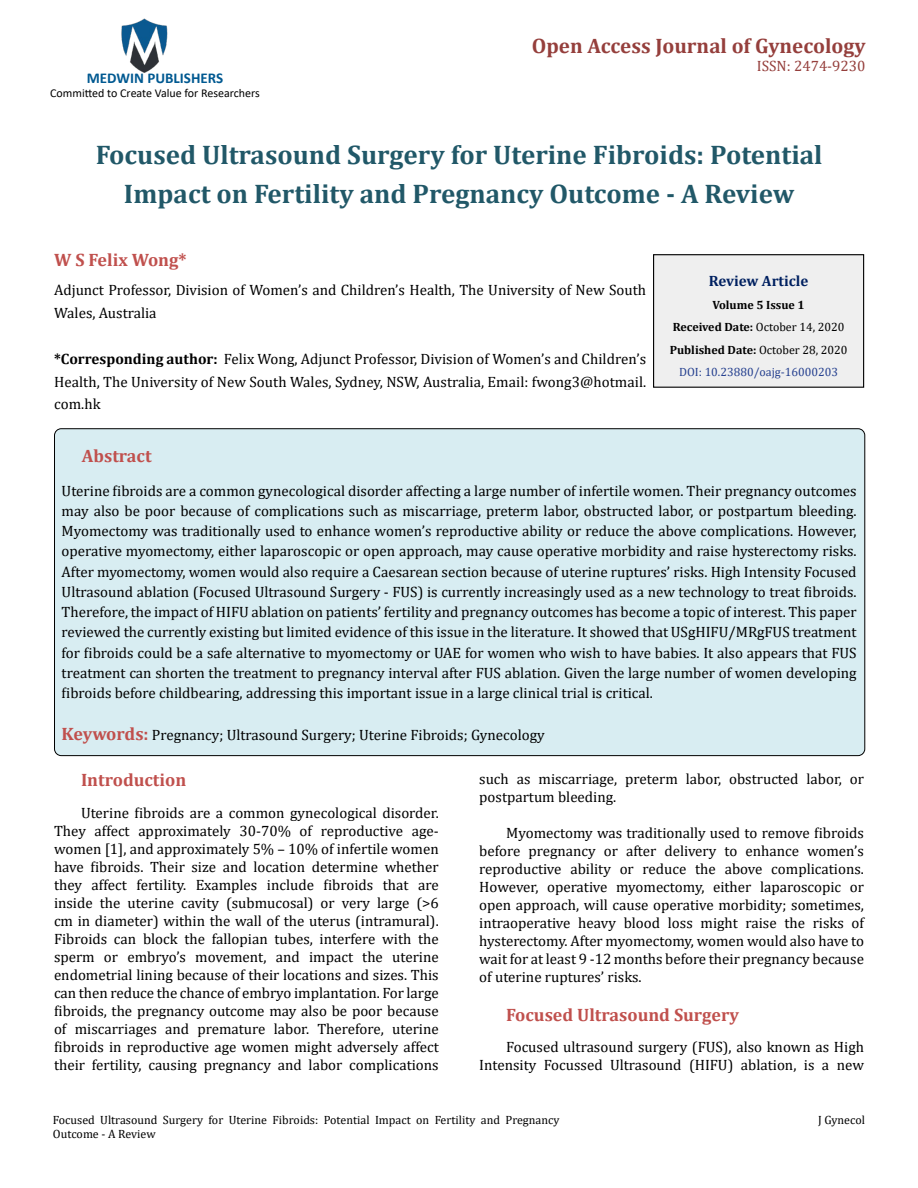
<style>
.page{position:relative;width:918px;height:1188px;background:#fff}
.page>*{position:absolute;margin:0;border:0;box-sizing:border-box;transform-origin:0 0}
.t1{font:700 27px/39px "Cambria";color:#215868;text-align:center}
.t2{font:700 21px "Cambria";color:#953f3c}
.t3{font:700 18px "Cambria";color:#c0504d}
.t4{font:15px/18px "Cambria";color:#000;text-align:justify}
.t5{font:700 15px "Calibri";color:#005991}
.t6{font:15px "Cambria";color:#953f3c}
.t7{font:700 15px "Cambria";color:#002060}
.t8{font:12px/14.4px "Cambria";color:#000}
.t9{font:700 12px/22.5px "Cambria";color:#000;text-align:center}
.t10{font:12px "Calibri";color:#000}
.s1{font-weight:700}
.s2{font-weight:400}
.s3{font-weight:400;color:#25408f}
.s4{font-weight:700;font-size:18px;color:#c0504d}
</style>
<div class="page">
<img style="left:121px;top:18px;width:47px;height:55px">
<div style="left:654px;top:255px;width:210px;height:132px;background:#efefef"></div>
<div style="left:653px;top:254px;width:211px;height:134px;border:1px solid #000"></div>
<div style="left:55px;top:429px;width:810px;height:327px;background:#d8edf2;border-radius:7px"></div>
<p class="t5" style="left:87px;top:67px;width:138px">MEDWIN PUBLISHERS</p>
<p class="t10" style="left:50px;top:85px;width:211px">Committed to Create Value for Researchers</p>
<h2 class="t2" style="left:532px;top:31px;width:335px">Open Access Journal of Gynecology</h2>
<p class="t6" style="left:757px;top:57px;width:110px">ISSN: 2474-9230</p>
<h1 class="t1" style="left:96px;top:135px;width:728px">Focused Ultrasound Surgery for Uterine Fibroids: Potential<br>Impact on Fertility and Pregnancy Outcome - A Review</h1>
<p class="t3" style="left:54px;top:247px;width:134px">W S Felix Wong*</p>
<p class="t4" style="left:54px;top:279px;width:594px;line-height:22.5px">Adjunct Professor, Division of Women’s and Children’s Health, The University of New South<br>Wales, Australia</p>
<p class="t4" style="left:54px;top:348px;width:594px;line-height:22.5px"><span class="s1">*Corresponding author:</span> Felix Wong, Adjunct Professor, Division of Women’s and Children’s Health, The University of New South Wales, Sydney, NSW, Australia, Email: fwong3@hotmail. com.hk</p>
<p class="t7" style="left:709px;top:271px;width:101px">Review Article</p>
<p class="t9" style="left:670px;top:293px;width:179px">Volume 5 Issue 1<br>Received Date: <span class="s2">October 14, 2020<br></span>Published Date: <span class="s2">October 28, 2020<br></span><span class="s3">DOI: 10.23880/oajg-16000203</span></p>
<p class="t3" style="left:82px;top:443px;width:71px">Abstract</p>
<p class="t4" style="left:62px;top:480px;width:797px;line-height:20.2px">Uterine fibroids are a common gynecological disorder affecting a large number of infertile women. Their pregnancy outcomes may also be poor because of complications such as miscarriage, preterm labor, obstructed labor, or postpartum bleeding.<br>Myomectomy was traditionally used to enhance women’s reproductive ability or reduce the above complications. However, operative myomectomy, either laparoscopic or open approach, may cause operative morbidity and raise hysterectomy risks.<br>After myomectomy, women would also require a Caesarean section because of uterine ruptures’ risks. High Intensity Focused Ultrasound ablation (Focused Ultrasound Surgery - FUS) is currently increasingly used as a new technology to treat fibroids.<br>Therefore, the impact of HIFU ablation on patients’ fertility and pregnancy outcomes has become a topic of interest. This paper reviewed the currently existing but limited evidence of this issue in the literature. It showed that USgHIFU/MRgFUS treatment for fibroids could be a safe alternative to myomectomy or UAE for women who wish to have babies. It also appears that FUS treatment can shorten the treatment to pregnancy interval after FUS ablation. Given the large number of women developing fibroids before childbearing, addressing this important issue in a large clinical trial is critical.</p>
<p class="t4" style="left:62px;top:726px;width:485px"><span class="s4">Keywords:</span> Pregnancy; Ultrasound Surgery; Uterine Fibroids; Gynecology</p>
<p class="t3" style="left:81px;top:767px;width:107px">Introduction</p>
<p class="t4" style="left:54px;top:804px;width:386px;text-indent:27px">Uterine fibroids are a common gynecological disorder.<br>They affect approximately 30-70% of reproductive age&shy;women [1], and approximately 5% – 10% of infertile women have fibroids. Their size and location determine whether they affect fertility. Examples include fibroids that are inside the uterine cavity (submucosal) or very large (&gt;6 cm in diameter) within the wall of the uterus (intramural).<br>Fibroids can block the fallopian tubes, interfere with the sperm or embryo’s movement, and impact the uterine endometrial lining because of their locations and sizes. This can then reduce the chance of embryo implantation. For large fibroids, the pregnancy outcome may also be poor because of miscarriages and premature labor. Therefore, uterine fibroids in reproductive age women might adversely affect their fertility, causing pregnancy and labor complications</p>
<p class="t4" style="left:479px;top:770px;width:386px">such as miscarriage, preterm labor, obstructed labor, or postpartum bleeding.</p>
<p class="t4" style="left:479px;top:824px;width:386px;text-indent:27px">Myomectomy was traditionally used to remove fibroids before pregnancy or after delivery to enhance women’s reproductive ability or reduce the above complications.<br>However, operative myomectomy, either laparoscopic or open approach, will cause operative morbidity; sometimes, intraoperative heavy blood loss might raise the risks of hysterectomy. After myomectomy, women would also have to wait for at least 9 -12 months before their pregnancy because of uterine ruptures’ risks.</p>
<p class="t3" style="left:506px;top:1002px;width:234px">Focused Ultrasound Surgery</p>
<p class="t4" style="left:479px;top:1038px;width:386px;text-align:right">Focused ultrasound surgery (FUS), also known as High<br>Intensity Focussed Ultrasound (HIFU) ablation, is a new</p>
<p class="t8" style="left:53px;top:1113px;width:508px">Focused Ultrasound Surgery for Uterine Fibroids: Potential Impact on Fertility and Pregnancy<br>Outcome - A Review</p>
<p class="t8" style="left:818px;top:1113px;width:48px">J Gynecol</p>
</div>
